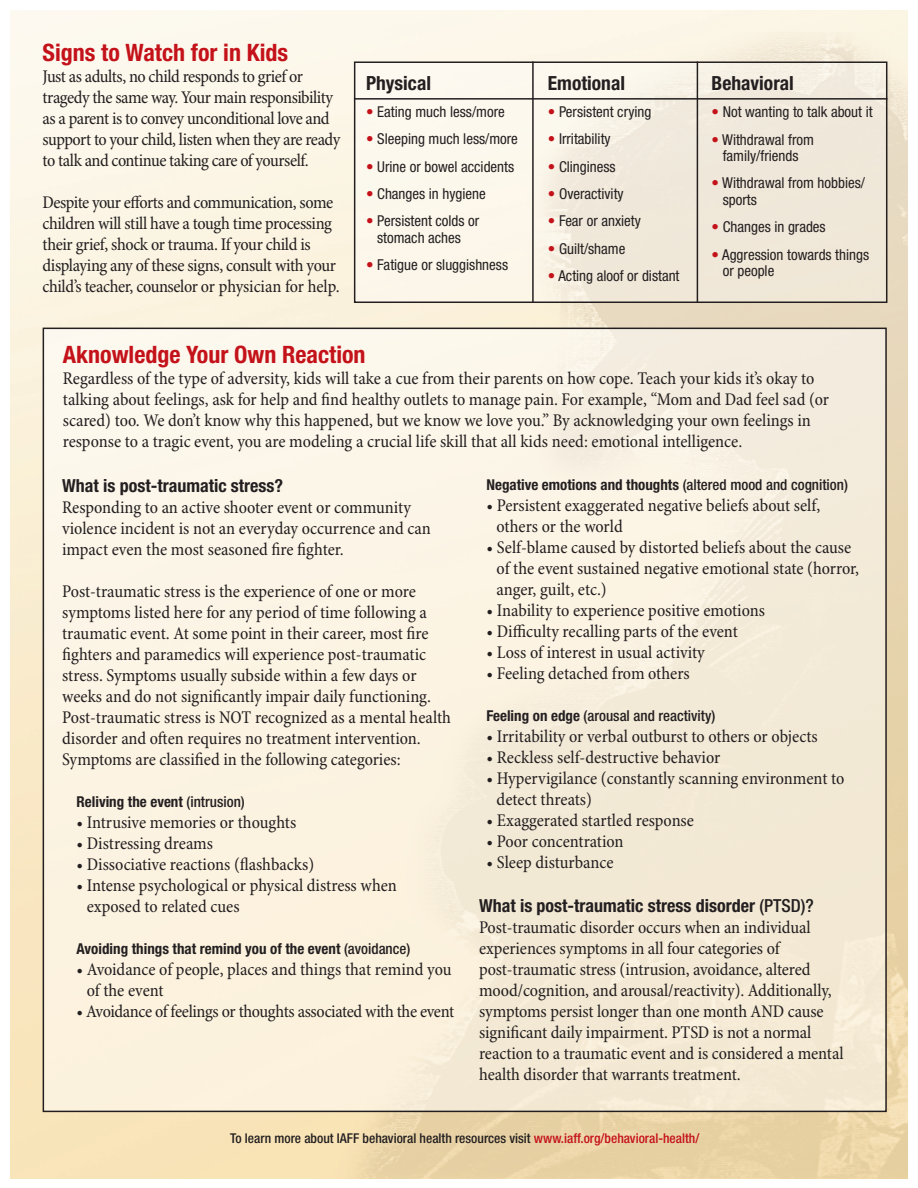
<style>
.page{position:relative;width:918px;height:1188px;background:#fff}
.page>*{position:absolute;margin:0;border:0;box-sizing:border-box;transform-origin:0 0}
.t1{font:700 condensed 24px "Helvetica Neue LT Std";color:#c4121a}
.t2{font:700 condensed 19.5px "Helvetica Neue LT Std";color:#231f20}
.t3{font:condensed 18px/21px "Minion Pro";letter-spacing:-.005em;color:#231f20}
.t4{font:condensed 18px/21px "Minion Pro";letter-spacing:-.025em;color:#231f20}
.t5{font:700 condensed 18px "Helvetica Neue LT Std";color:#231f20}
.t6{font:condensed 15px/16.5px "Helvetica Neue LT Std";color:#231f20;text-align:center}
.t7{font:700 condensed 15px "Helvetica Neue LT Std";color:#231f20}
.t8{font:500 condensed 15px "Helvetica Neue LT Std";color:#231f20}
.t9{font:500 condensed 13.5px "Helvetica Neue LT Std";color:#231f20}
.s1{color:#c4121a}
.s2{font-weight:500}
.s3{font-weight:700}
</style>
<div class="page">
<img style="left:11px;top:11px;width:896px;height:1168px">
<div style="left:355px;top:63px;width:531px;height:239px;background:#fff;opacity:.37"></div>
<div style="left:354px;top:61px;width:533px;height:242px;border:2px solid #231f20"></div>
<hr style="left:532px;top:61px;width:2px;height:242px;background:#231f20">
<hr style="left:697px;top:61px;width:1px;height:242px;background:#231f20">
<hr style="left:354px;top:98px;width:533px;height:2px;background:#231f20">
<div style="left:44px;top:329px;width:841px;height:782px;background:#fff;opacity:.52"></div>
<h1 class="t1" style="left:43px;top:44px;width:247px">Signs to Watch for in Kids</h1>
<p class="t4" style="left:43px;top:67px;width:299px">Just as adults, no child responds to grief or tragedy the same way. Your main responsibility as a parent is to convey unconditional love and support to your child, listen when they are ready to talk and continue taking care of yourself.</p>
<p class="t3" style="left:43px;top:193px;width:299px">Despite your efforts and communication, some children will still have a tough time processing their grief, shock or trauma. If your child is displaying any of these signs, consult with your child’s teacher, counselor or physician for help.</p>
<p class="t2" style="left:366px;top:76px;width:66px">Physical</p>
<p class="t6" style="left:366px;top:105px;width:140px"><span class="s1">•</span> Eating much less/more</p>
<p class="t6" style="left:366px;top:133px;width:153px"><span class="s1">•</span> Sleeping much less/more</p>
<p class="t6" style="left:366px;top:160px;width:150px"><span class="s1">•</span> Urine or bowel accidents</p>
<p class="t6" style="left:366px;top:187px;width:121px"><span class="s1">•</span> Changes in hygiene</p>
<p class="t6" style="left:366px;top:215px;width:115px"><span class="s1">•</span> Persistent colds or stomach aches</p>
<p class="t6" style="left:366px;top:258px;width:143px"><span class="s1">•</span> Fatigue or sluggishness</p>
<p class="t2" style="left:548px;top:76px;width:79px">Emotional</p>
<p class="t6" style="left:548px;top:105px;width:105px"><span class="s1">•</span> Persistent crying</p>
<p class="t6" style="left:548px;top:133px;width:64px"><span class="s1">•</span> Irritability</p>
<p class="t6" style="left:548px;top:160px;width:69px"><span class="s1">•</span> Clinginess</p>
<p class="t6" style="left:548px;top:187px;width:77px"><span class="s1">•</span> Overactivity</p>
<p class="t6" style="left:548px;top:215px;width:94px"><span class="s1">•</span> Fear or anxiety</p>
<p class="t6" style="left:548px;top:242px;width:79px"><span class="s1">•</span> Guilt/shame</p>
<p class="t6" style="left:548px;top:269px;width:133px"><span class="s1">•</span> Acting aloof or distant</p>
<p class="t2" style="left:712px;top:76px;width:84px">Behavioral</p>
<p class="t6" style="left:712px;top:106px;width:162px"><span class="s1">•</span> Not wanting to talk about it</p>
<p class="t6" style="left:712px;top:133px;width:104px"><span class="s1">•</span> Withdrawal from family/friends</p>
<p class="t6" style="left:723px;top:177px;width:144px;text-align:left;text-indent:-11px"><span class="s1">•</span> Withdrawal from hobbies/ sports</p>
<p class="t6" style="left:712px;top:221px;width:116px"><span class="s1">•</span> Changes in grades</p>
<p class="t6" style="left:723px;top:248px;width:148px;text-align:left;text-indent:-11px"><span class="s1">•</span> Aggression towards things or people</p>
<h1 class="t1" style="left:63px;top:346px;width:304px">Aknowledge Your Own Reaction</h1>
<p class="t3" style="left:63px;top:370px;width:768px">Regardless of the type of adversity, kids will take a cue from their parents on how cope. Teach your kids it’s okay to talking about feelings, ask for help and find healthy outlets to manage pain. For example, “Mom and Dad feel sad (or scared) too. We don’t know why this happened, but we know we love you.” By acknowledging your own feelings in response to a tragic event, you are modeling a crucial life skill that all kids need: emotional intelligence.</p>
<p class="t5" style="left:62px;top:479px;width:223px">What is post-traumatic stress?</p>
<p class="t3" style="left:62px;top:498px;width:370px">Responding to an active shooter event or community violence incident is not an everyday occurrence and can impact even the most seasoned fire fighter.</p>
<p class="t3" style="left:62px;top:582px;width:390px">Post-traumatic stress is the experience of one or more symptoms listed here for any period of time following a traumatic event. At some point in their career, most fire fighters and paramedics will experience post-traumatic stress. Symptoms usually subside within a few days or weeks and do not significantly impair daily functioning.<br>Post-traumatic stress is NOT recognized as a mental health disorder and often requires no treatment intervention.<br>Symptoms are classified in the following categories:</p>
<p class="t7" style="left:77px;top:796px;width:170px">Reliving the event <span class="s2">(intrusion)</span></p>
<p class="t3" style="left:77px;top:813px;width:221px">• Intrusive memories or thoughts</p>
<p class="t3" style="left:77px;top:834px;width:138px">• Distressing dreams</p>
<p class="t3" style="left:77px;top:855px;width:239px">• Dissociative reactions (flashbacks)</p>
<p class="t3" style="left:87px;top:876px;width:312px;text-indent:-10px">• Intense psychological or physical distress when exposed to related cues</p>
<p class="t7" style="left:77px;top:943px;width:335px">Avoiding things that remind you of the event <span class="s2">(avoidance)</span></p>
<p class="t3" style="left:87px;top:960px;width:366px;text-indent:-10px">• Avoidance of people, places and things that remind you of the event</p>
<p class="t3" style="left:77px;top:1002px;width:379px">• Avoidance of feelings or thoughts associated with the event</p>
<p class="t7" style="left:486px;top:479px;width:363px">Negative emotions and thoughts <span class="s2">(altered mood and cognition)</span></p>
<p class="t3" style="left:497px;top:496px;width:325px;text-indent:-10px">• Persistent exaggerated negative beliefs about self, others or the world</p>
<p class="t3" style="left:497px;top:538px;width:364px;text-indent:-10px">• Self-blame caused by distorted beliefs about the cause of the event sustained negative emotional state (horror, anger, guilt, etc.)</p>
<p class="t3" style="left:486px;top:601px;width:280px">• Inability to experience positive emotions</p>
<p class="t3" style="left:486px;top:622px;width:253px">• Difficulty recalling parts of the event</p>
<p class="t3" style="left:486px;top:643px;width:220px">• Loss of interest in usual activity</p>
<p class="t3" style="left:486px;top:664px;width:205px">• Feeling detached from others</p>
<p class="t8" style="left:486px;top:710px;width:230px"><span class="s3">Feeling on edge</span> (arousal and reactivity)</p>
<p class="t3" style="left:486px;top:727px;width:333px">• Irritability or verbal outburst to others or objects</p>
<p class="t3" style="left:486px;top:748px;width:235px">• Reckless self-destructive behavior</p>
<p class="t3" style="left:497px;top:769px;width:349px;text-indent:-10px">• Hypervigilance (constantly scanning environment to detect threats)</p>
<p class="t3" style="left:486px;top:811px;width:209px">• Exaggerated startled response</p>
<p class="t3" style="left:486px;top:832px;width:139px">• Poor concentration</p>
<p class="t3" style="left:486px;top:853px;width:129px">• Sleep disturbance</p>
<p class="t5" style="left:479px;top:899px;width:336px">What is post-traumatic stress disorder <span class="s2">(PTSD)?</span></p>
<p class="t3" style="left:479px;top:919px;width:366px">Post-traumatic disorder occurs when an individual experiences symptoms in all four categories of post-traumatic stress (intrusion, avoidance, altered mood/cognition, and arousal/reactivity). Additionally, symptoms persist longer than one month AND cause significant daily impairment. PTSD is not a normal reaction to a traumatic event and is considered a mental health disorder that warrants treatment.</p>
<p class="t9" style="left:230px;top:1133px;width:471px">To learn more about IAFF behavioral health resources visit <span class="s1">www.iaff.org/behavioral-health/</span></p>
</div>
